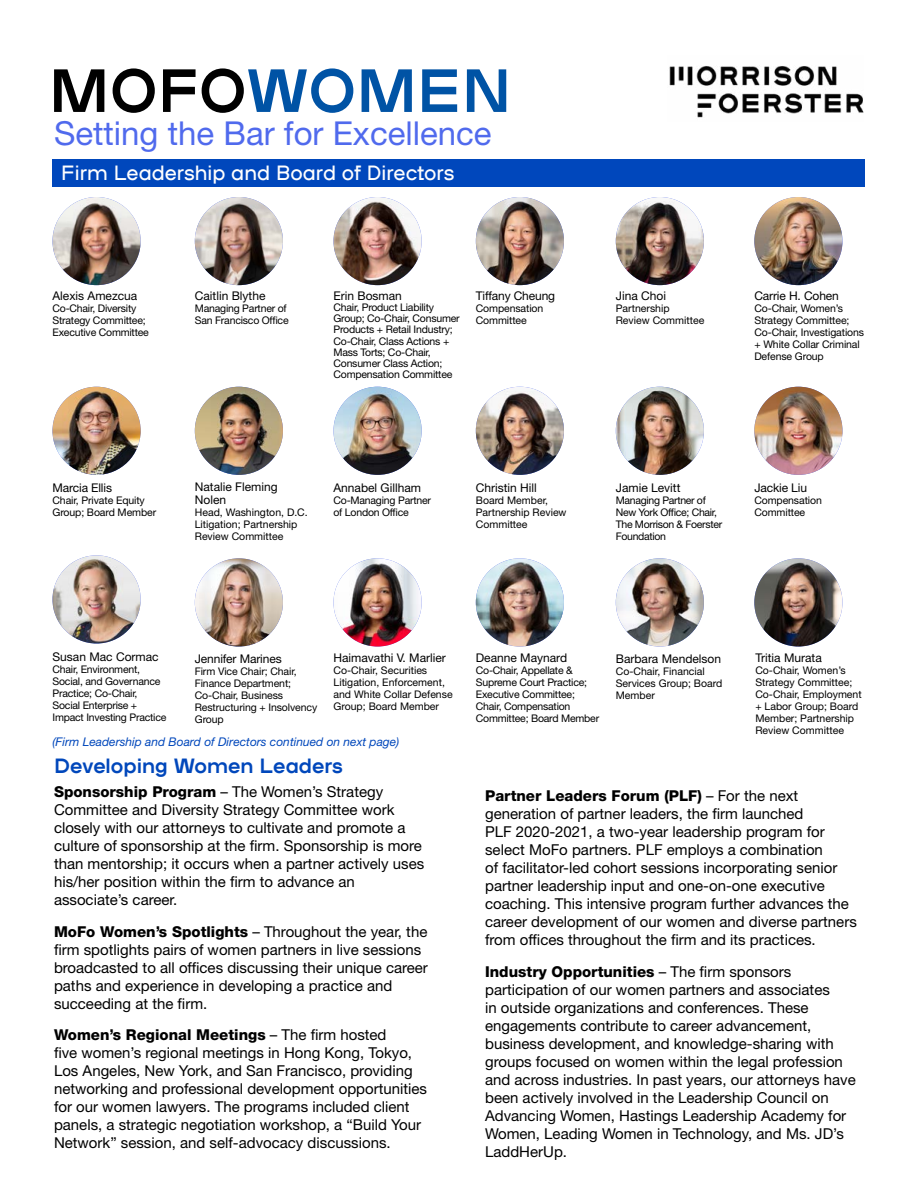
<style>
.page{position:relative;width:918px;height:1188px;background:#fff}
.page>*{position:absolute;margin:0;border:0;box-sizing:border-box;transform-origin:0 0}
.t1{font:33px "Helvetica Neue LT Std";color:#506aed}
.t2{font:21px "Mo Fo Plaax";color:#fff}
.t3{font:700 21px "Mo Fo Plaax";color:#0047bb}
.t4{font:15px/18px "Helvetica Neue LT Std";color:#000}
.t5{font:12px/13.5px "Helvetica Neue LT Std";color:#000}
.t6{font:italic 12px "Helvetica Neue LT Std";color:#0047bb}
.t7{font:10.5px/12px "Helvetica Neue LT Std";letter-spacing:-.01em;color:#000}
.t8{font:10.5px/12px "Helvetica Neue LT Std";letter-spacing:-.03em;color:#000}
.s1{font-weight:800}
</style>
<div class="page">
<div style="left:52px;top:159px;width:813px;height:27px;background:#0047bc"></div>
<img style="left:669px;top:66px;width:195px;height:52px">
<svg style="left:54px;top:69px;width:50px;height:43px"></svg>
<svg style="left:113px;top:68px;width:42px;height:45px"></svg>
<svg style="left:163px;top:69px;width:33px;height:43px"></svg>
<svg style="left:202px;top:68px;width:151px;height:45px"></svg>
<svg style="left:362px;top:69px;width:50px;height:43px"></svg>
<svg style="left:422px;top:69px;width:35px;height:43px"></svg>
<svg style="left:467px;top:69px;width:39px;height:43px"></svg>
<img style="left:616px;top:387px;width:88px;height:88px;border-radius:44px">
<img style="left:476px;top:558px;width:88px;height:89px;border-radius:44px">
<img style="left:195px;top:558px;width:88px;height:89px;border-radius:44px">
<img style="left:52px;top:555px;width:89px;height:89px;border-radius:44px">
<img style="left:476px;top:197px;width:88px;height:88px;border-radius:44px">
<img style="left:754px;top:387px;width:88px;height:88px;border-radius:44px">
<img style="left:754px;top:197px;width:88px;height:88px;border-radius:44px">
<img style="left:52px;top:387px;width:89px;height:88px;border-radius:44px">
<img style="left:334px;top:197px;width:88px;height:88px;border-radius:44px">
<img style="left:52px;top:197px;width:89px;height:88px;border-radius:44px">
<img style="left:334px;top:387px;width:88px;height:88px;border-radius:44px">
<img style="left:195px;top:197px;width:88px;height:88px;border-radius:44px">
<img style="left:754px;top:558px;width:88px;height:89px;border-radius:44px">
<img style="left:616px;top:558px;width:88px;height:89px;border-radius:44px">
<img style="left:476px;top:387px;width:88px;height:88px;border-radius:44px">
<img style="left:334px;top:558px;width:88px;height:89px;border-radius:44px">
<img style="left:195px;top:387px;width:88px;height:88px;border-radius:44px">
<img style="left:616px;top:197px;width:88px;height:88px;border-radius:44px">
<h1 class="t1" style="left:54px;top:114px;width:439px">Setting the Bar for Excellence</h1>
<h2 class="t2" style="left:61px;top:158px;width:395px">Firm Leadership and Board of Directors</h2>
<p class="t5" style="left:52px;top:289px;width:86px">Alexis Amezcua</p>
<p class="t7" style="left:52px;top:302px;width:98px">Co-Chair, Diversity<br>Strategy Committee;<br>Executive Committee</p>
<p class="t5" style="left:195px;top:289px;width:72px">Caitlin Blythe</p>
<p class="t7" style="left:195px;top:302px;width:95px">Managing Partner of<br>San Francisco Office</p>
<p class="t5" style="left:334px;top:289px;width:70px">Erin Bosman</p>
<p class="t7" style="left:334px;top:301px;width:128px;line-height:11.2px">Chair, Product Liability<br>Group; Co-Chair, Consumer<br>Products + Retail Industry;<br>Co-Chair, Class Actions +<br>Mass Torts; Co-Chair,<br>Consumer Class Action;<br>Compensation Committee</p>
<p class="t5" style="left:476px;top:289px;width:81px">Tiffany Cheung</p>
<p class="t7" style="left:476px;top:302px;width:69px">Compensation<br>Committee</p>
<p class="t5" style="left:616px;top:288px;width:52px">Jina Choi</p>
<p class="t7" style="left:616px;top:302px;width:90px">Partnership<br>Review Committee</p>
<p class="t5" style="left:754px;top:289px;width:86px">Carrie H. Cohen</p>
<p class="t7" style="left:754px;top:302px;width:111px">Co-Chair, Women’s<br>Strategy Committee;<br>Co-Chair, Investigations + White Collar Criminal<br>Defense Group</p>
<p class="t5" style="left:52px;top:481px;width:61px">Marcia Ellis</p>
<p class="t7" style="left:52px;top:494px;width:105px">Chair, Private Equity<br>Group; Board Member</p>
<p class="t5" style="left:195px;top:480px;width:84px">Natalie Fleming<br>Nolen</p>
<p class="t7" style="left:195px;top:506px;width:115px">Head, Washington, D.C.<br>Litigation; Partnership<br>Review Committee</p>
<p class="t5" style="left:334px;top:481px;width:89px">Annabel Gillham</p>
<p class="t7" style="left:334px;top:495px;width:99px">Co-Managing Partner of London Office</p>
<p class="t5" style="left:476px;top:481px;width:63px">Christin Hill</p>
<p class="t7" style="left:476px;top:494px;width:92px">Board Member,<br>Partnership Review<br>Committee</p>
<p class="t5" style="left:616px;top:481px;width:66px">Jamie Levitt</p>
<p class="t8" style="left:616px;top:494px;width:108px">Managing Partner of<br>New York Office; Chair,<br>The Morrison &amp; Foerster<br>Foundation</p>
<p class="t5" style="left:754px;top:481px;width:54px">Jackie Liu</p>
<p class="t7" style="left:754px;top:495px;width:69px">Compensation<br>Committee</p>
<p class="t5" style="left:52px;top:650px;width:108px">Susan Mac Cormac</p>
<p class="t7" style="left:52px;top:663px;width:115px">Chair, Environment,<br>Social, and Governance<br>Practice; Co-Chair,<br>Social Enterprise +<br>Impact Investing Practice</p>
<p class="t5" style="left:195px;top:651px;width:88px">Jennifer Marines</p>
<p class="t7" style="left:195px;top:665px;width:124px">Firm Vice Chair; Chair,<br>Finance Department;<br>Co-Chair, Business<br>Restructuring + Insolvency<br>Group</p>
<p class="t5" style="left:334px;top:651px;width:114px">Haimavathi V. Marlier</p>
<p class="t7" style="left:334px;top:664px;width:121px">Co-Chair, Securities<br>Litigation, Enforcement, and White Collar Defense<br>Group; Board Member</p>
<p class="t6" style="left:52px;top:735px;width:348px">(Firm Leadership and Board of Directors continued on next page)</p>
<h2 class="t3" style="left:54px;top:750px;width:290px">Developing Women Leaders</h2>
<p class="t4" style="left:54px;top:783px;width:372px"><span class="s1">Sponsorship Program</span> – The Women’s Strategy Committee and Diversity Strategy Committee work closely with our attorneys to cultivate and promote a culture of sponsorship at the firm. Sponsorship is more than mentorship; it occurs when a partner actively uses his/her position within the firm to advance an associate’s career.</p>
<p class="t4" style="left:54px;top:922px;width:375px"><span class="s1">MoFo Women’s Spotlights</span> – Throughout the year, the firm spotlights pairs of women partners in live sessions broadcasted to all offices discussing their unique career paths and experience in developing a practice and succeeding at the firm.</p>
<p class="t4" style="left:54px;top:1026px;width:375px"><span class="s1">Women’s Regional Meetings</span> – The firm hosted<br>five women’s regional meetings in Hong Kong, Tokyo, Los Angeles, New York, and San Francisco, providing networking and professional development opportunities for our women lawyers. The programs included client panels, a strategic negotiation workshop, a “Build Your Network” session, and self-advocacy discussions.</p>
<p class="t5" style="left:476px;top:651px;width:93px">Deanne Maynard</p>
<p class="t7" style="left:476px;top:664px;width:125px">Co-Chair, Appellate &amp;<br>Supreme Court Practice;<br>Executive Committee;<br>Chair, Compensation<br>Committee; Board Member</p>
<p class="t5" style="left:616px;top:651px;width:107px">Barbara Mendelson</p>
<p class="t7" style="left:616px;top:665px;width:108px">Co-Chair, Financial<br>Services Group; Board<br>Member</p>
<p class="t5" style="left:755px;top:651px;width:68px">Tritia Murata</p>
<p class="t7" style="left:755px;top:664px;width:108px">Co-Chair, Women’s<br>Strategy Committee;<br>Co-Chair, Employment + Labor Group; Board<br>Member; Partnership<br>Review Committee</p>
<p class="t4" style="left:485px;top:787px;width:373px"><span class="s1">Partner Leaders Forum (PLF)</span> – For the next generation of partner leaders, the firm launched<br>PLF 2020-2021, a two-year leadership program for select MoFo partners. PLF employs a combination<br>of facilitator-led cohort sessions incorporating senior partner leadership input and one-on-one executive coaching. This intensive program further advances the career development of our women and diverse partners from offices throughout the firm and its practices.</p>
<p class="t4" style="left:485px;top:962px;width:372px"><span class="s1">Industry Opportunities</span> – The firm sponsors participation of our women partners and associates<br>in outside organizations and conferences. These engagements contribute to career advancement, business development, and knowledge-sharing with groups focused on women within the legal profession and across industries. In past years, our attorneys have been actively involved in the Leadership Council on Advancing Women, Hastings Leadership Academy for Women, Leading Women in Technology, and Ms. JD’s LaddHerUp.</p>
</div>
